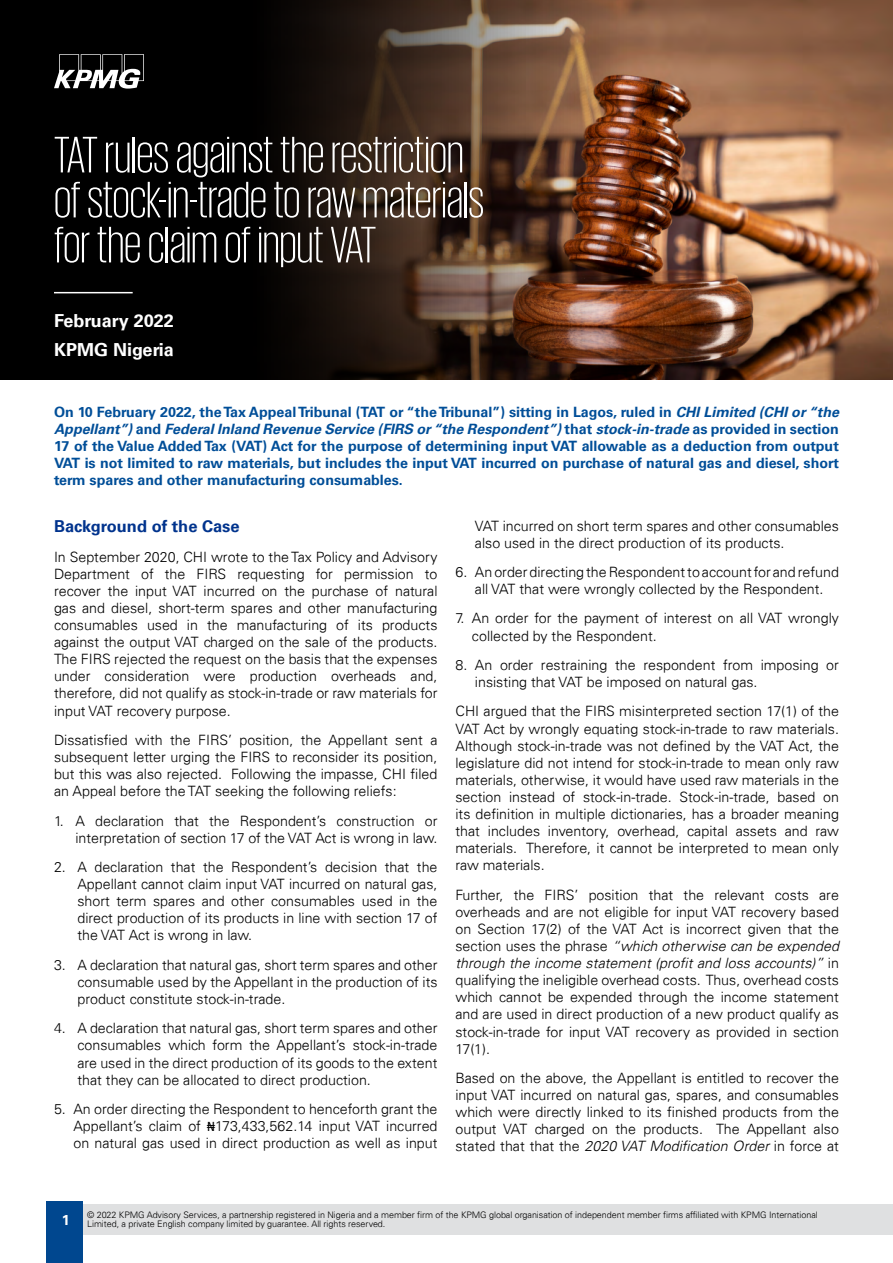
<style>
.page{position:relative;width:893px;height:1263px;background:#fff}
.page>*{position:absolute;margin:0;border:0;box-sizing:border-box;transform-origin:0 0}
.t1{font:300 52.5px/45px "KPMG";color:#fff}
.t2{font:700 18px "Univers 65";color:#fff}
.t3{font:700 16.5px "Univers 65";color:#00338d}
.t4{font:300 14.25px/17.1px "Univers 45";color:#000;text-align:justify}
.t5{font:700 14.25px/17.1px "Univers 65";color:#004e98;text-align:justify}
.t6{font:300 9px/9px "Univers 45";letter-spacing:-.005em;color:#000}
.s1{font-style:italic}
.s2{font-family:"Consolas";font-weight:400}
</style>
<div class="page">
<div style="left:0;top:0;width:893px;height:380px;background:#000"></div>
<img style="left:278px;top:0;width:615px;height:380px">
<svg style="left:54px;top:54px;width:90px;height:35px"></svg>
<hr style="left:54px;top:292px;width:79px;height:1px;background:#fff">
<div style="left:81px;top:1204px;width:812px;height:31px;background:#dfe0e1"></div>
<div style="left:47px;top:1201px;width:36px;height:62px;background:#00478f"></div>
<h1 class="t1" style="left:54px;top:131px;width:432px">TAT rules against the restriction of stock-in-trade to raw materials for the claim of input VAT</h1>
<p class="t2" style="left:54px;top:310px;width:121px">February 2022</p>
<p class="t2" style="left:54px;top:339px;width:121px">KPMG Nigeria</p>
<p class="t5" style="left:54px;top:403px;width:786px">On 10 February 2022, the Tax Appeal Tribunal (TAT or “the Tribunal”) sitting in Lagos, ruled in <span class="s1">CHI Limited (CHI or “the Appellant”)</span> and <span class="s1">Federal Inland Revenue Service (FIRS or “the Respondent”)</span> that <span class="s1">stock-in-trade</span> as provided in section 17 of the Value Added Tax (VAT) Act for the purpose of determining input VAT allowable as a deduction from output VAT is not limited to raw materials, but includes the input VAT incurred on purchase of natural gas and diesel, short term spares and other manufacturing consumables.</p>
<p class="t3" style="left:54px;top:517px;width:187px">Background of the Case</p>
<p class="t4" style="left:54px;top:548px;width:385px">In September 2020, CHI wrote to the Tax Policy and Advisory Department of the FIRS requesting for permission to recover the input VAT incurred on the purchase of natural gas and diesel, short-term spares and other manufacturing consumables used in the manufacturing of its products against the output VAT charged on the sale of the products.<br>The FIRS rejected the request on the basis that the expenses under consideration were production overheads and, therefore, did not qualify as stock-in-trade or raw materials for input VAT recovery purpose.</p>
<p class="t4" style="left:54px;top:731px;width:385px">Dissatisfied with the FIRS’ position, the Appellant sent a subsequent letter urging the FIRS to reconsider its position, but this was also rejected. Following the impasse, CHI filed an Appeal before the TAT seeking the following reliefs:</p>
<p class="t4" style="left:54px;top:812px;width:385px;text-align:right">1. A declaration that the Respondent’s construction or interpretation of section 17 of the VAT Act is wrong in law.</p>
<p class="t4" style="left:77px;top:858px;width:362px;text-indent:-23px">2. A declaration that the Respondent’s decision that the Appellant cannot claim input VAT incurred on natural gas, short term spares and other consumables used in the direct production of its products in line with section 17 of the VAT Act is wrong in law.</p>
<p class="t4" style="left:77px;top:956px;width:362px;text-indent:-23px">3. A declaration that natural gas, short term spares and other consumable used by the Appellant in the production of its product constitute stock-in-trade.</p>
<p class="t4" style="left:77px;top:1020px;width:362px;text-indent:-23px">4. A declaration that natural gas, short term spares and other consumables which form the Appellant’s stock-in-trade are used in the direct production of its goods to the extent that they can be allocated to direct production.</p>
<p class="t4" style="left:73px;top:1100px;width:366px;text-indent:-19px">5. An order directing the Respondent to henceforth grant the Appellant’s claim of <span class="s2">₦</span>173,433,562.14 input VAT incurred on natural gas used in direct production as well as input</p>
<p class="t4" style="left:475px;top:517px;width:365px">VAT incurred on short term spares and other consumables also used in the direct production of its products.</p>
<p class="t4" style="left:455px;top:563px;width:385px;text-align:center">6. An order directing the Respondent to account for and refund all VAT that were wrongly collected by the Respondent.</p>
<p class="t4" style="left:472px;top:610px;width:368px;text-indent:-16px">7. An order for the payment of interest on all VAT wrongly collected by the Respondent.</p>
<p class="t4" style="left:475px;top:656px;width:365px;text-indent:-19px">8. An order restraining the respondent from imposing or insisting that VAT be imposed on natural gas.</p>
<p class="t4" style="left:455px;top:703px;width:385px">CHI argued that the FIRS misinterpreted section 17(1) of the VAT Act by wrongly equating stock-in-trade to raw materials.<br>Although stock-in-trade was not defined by the VAT Act, the legislature did not intend for stock-in-trade to mean only raw materials, otherwise, it would have used raw materials in the section instead of stock-in-trade. Stock-in-trade, based on its definition in multiple dictionaries, has a broader meaning that includes inventory, overhead, capital assets and raw materials. Therefore, it cannot be interpreted to mean only raw materials.</p>
<p class="t4" style="left:455px;top:886px;width:385px">Further, the FIRS’ position that the relevant costs are overheads and are not eligible for input VAT recovery based on Section 17(2) of the VAT Act is incorrect given that the section uses the phrase <span class="s1">“which otherwise can be expended through the income statement (profit and loss accounts)”</span> in qualifying the ineligible overhead costs. Thus, overhead costs which cannot be expended through the income statement and are used in direct production of a new product qualify as stock-in-trade for input VAT recovery as provided in section 17(1).</p>
<p class="t4" style="left:455px;top:1069px;width:385px">Based on the above, the Appellant is entitled to recover the input VAT incurred on natural gas, spares, and consumables which were directly linked to its finished products from the output VAT charged on the products. The Appellant also stated that that the <span class="s1">2020 VAT Modification Order</span> in force at</p>
<p class="t6" style="left:62px;top:1210px;width:757px;text-indent:25px">© 2022 KPMG Advisory Services, a partnership registered in Nigeria and a member firm of the KPMG global organisation of independent member firms affiliated with KPMG International<br><sup>1</sup> Limited, a private English company limited by guarantee. All rights reserved.</p>
</div>
